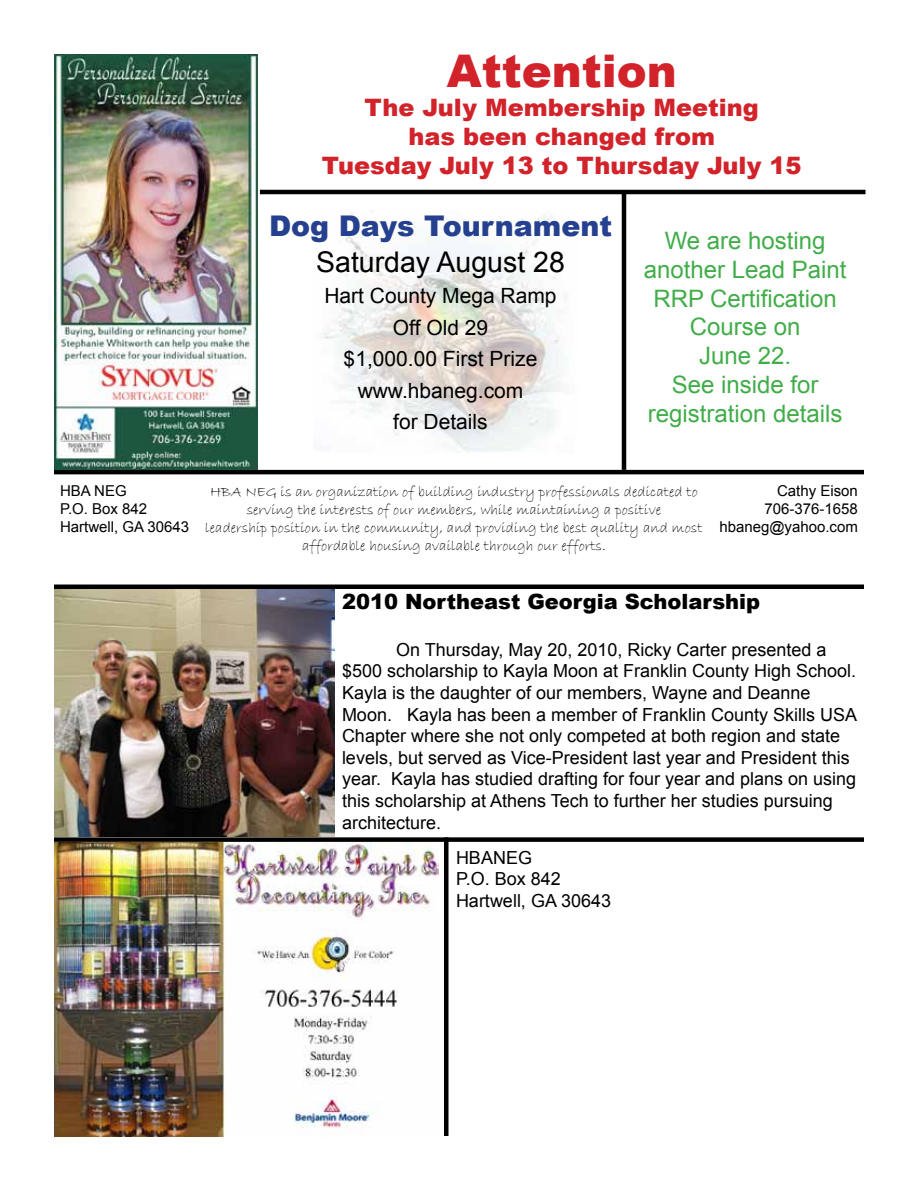
<style>
.page{position:relative;width:918px;height:1188px;background:#fff}
.page>*{position:absolute;margin:0;border:0;box-sizing:border-box;transform-origin:0 0}
.t1{font:900 45px "Arial";color:#d2232a}
.t2{font:900 28.5px "Arial";color:#25408f}
.t3{font:28.5px "Arial";color:#000}
.t4{font:24px/28.8px "Arial";color:#41ad49;text-align:center}
.t5{font:900 24px/28.8px "Arial";color:#d2232a;text-align:center}
.t6{font:21px/31.5px "Arial";color:#000;text-align:center}
.t7{font:900 21px "Arial";color:#000}
.t8{font:18px/21.6px "Arial";color:#000}
.t9{font:15px/18px "Bradley Hand ITC";color:#000;text-align:center}
.t10{font:15px/18px "Arial";color:#000}
</style>
<div class="page">
<img style="left:322px;top:210px;width:244px;height:243px">
<img style="left:54px;top:589px;width:281px;height:248px">
<hr style="left:54px;top:470px;width:810px;height:4px;background:#000">
<img style="left:54px;top:843px;width:385px;height:293px">
<hr style="left:54px;top:585px;width:810px;height:4px;background:#000">
<img style="left:54px;top:55px;width:204px;height:415px">
<div style="left:54px;top:837px;width:810px;height:5px;background:#000"></div>
<hr style="left:444px;top:837px;width:4px;height:299px;background:#000">
<hr style="left:260px;top:190px;width:606px;height:4px;background:#000">
<hr style="left:622px;top:194px;width:4px;height:276px;background:#000">
<h1 class="t1" style="left:447px;top:38px;width:231px">Attention</h1>
<h3 class="t5" style="left:322px;top:92px;width:481px">The July Membership Meeting<br>has been changed from<br>Tuesday July 13 to Thursday July 15</h3>
<h2 class="t2" style="left:269px;top:205px;width:345px">Dog Days Tournament</h2>
<h2 class="t3" style="left:316px;top:243px;width:250px">Saturday August 28</h2>
<p class="t6" style="left:324px;top:280px;width:234px">Hart County Mega Ramp<br>Off Old 29<br>$1,000.00 First Prize www.hbaneg.com<br>for Details</p>
<h3 class="t4" style="left:644px;top:226px;width:204px">We are hosting another Lead Paint<br>RRP Certification<br>Course on<br>June 22.<br>See inside for registration details</h3>
<p class="t10" style="left:60px;top:482px;width:131px">HBA NEG<br>P.O. Box 842<br>Hartwell, GA 30643</p>
<p class="t9" style="left:205px;top:483px;width:499px">HBA NEG is an organization of building industry professionals dedicated to serving the interests of our members, while maintaining a positive<br>leadership position in the community, and providing the best quality and most affordable housing available through our efforts.</p>
<p class="t10" style="left:719px;top:482px;width:140px;text-align:right">Cathy Eison<br>706-376-1658 hbaneg@yahoo.com</p>
<p class="t7" style="left:342px;top:586px;width:420px">2010 Northeast Georgia Scholarship</p>
<p class="t8" style="left:342px;top:639px;width:517px;text-indent:54px">On Thursday, May 20, 2010, Ricky Carter presented a $500 scholarship to Kayla Moon at Franklin County High School.<br>Kayla is the daughter of our members, Wayne and Deanne Moon. Kayla has been a member of Franklin County Skills USA Chapter where she not only competed at both region and state levels, but served as Vice-President last year and President this year. Kayla has studied drafting for four year and plans on using this scholarship at Athens Tech to further her studies pursuing architecture.</p>
<p class="t8" style="left:456px;top:847px;width:157px">HBANEG<br>P.O. Box 842<br>Hartwell, GA 30643</p>
</div>
